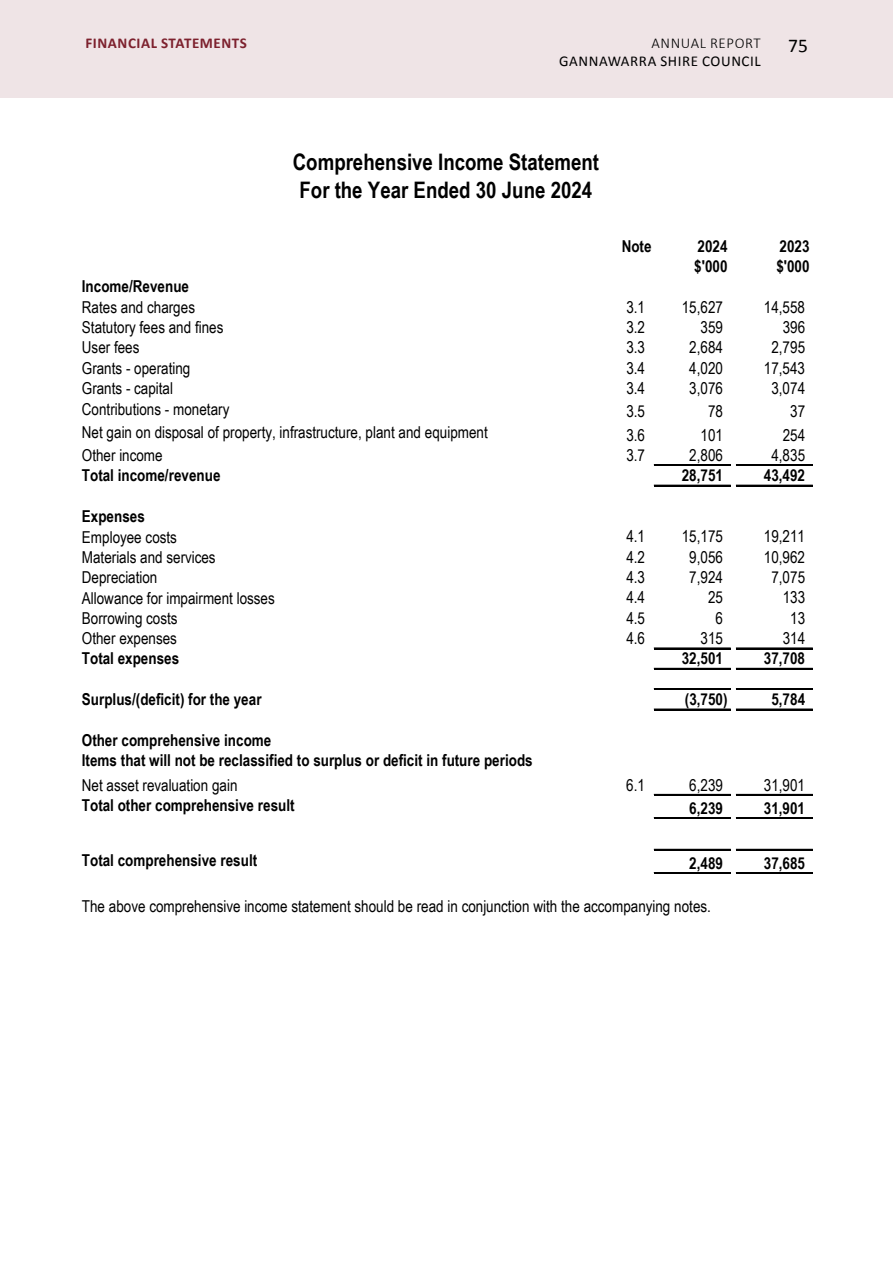
<style>
.page{position:relative;width:893px;height:1263px;background:#fff}
.page>*{position:absolute;margin:0;border:0;box-sizing:border-box;transform-origin:0 0}
.t1{font:700 22.8px/28.8px "Arial Narrow";color:#000}
.t2{font:19.5px "Calibri";color:#000}
.t3{font:16.35px "Arial Narrow";color:#000}
.t4{font:700 16.35px/20.4px "Arial Narrow";color:#000}
.t5{font:15px "Calibri";letter-spacing:.04em;color:#000}
.t6{font:700 15px "Calibri";letter-spacing:.04em;color:#7d212e}
.t7{font:300 15px "Calibri";letter-spacing:.04em;color:#000}
</style>
<div class="page">
<div style="left:0;top:0;width:893px;height:98px;background:#efe4e6"></div>
<hr style="left:0;top:0;width:1px;height:98px;background:#7d212e">
<hr style="left:654px;top:464px;width:76px;height:1px;background:#000">
<hr style="left:654px;top:465px;width:76px;height:1px;background:#000">
<hr style="left:654px;top:485px;width:76px;height:1px;background:#000">
<hr style="left:654px;top:648px;width:76px;height:1px;background:#000">
<hr style="left:654px;top:668px;width:76px;height:1px;background:#000">
<hr style="left:654px;top:688px;width:76px;height:1px;background:#000">
<hr style="left:654px;top:689px;width:76px;height:1px;background:#000">
<hr style="left:654px;top:709px;width:76px;height:1px;background:#000">
<hr style="left:654px;top:794px;width:76px;height:2px;background:#000">
<hr style="left:654px;top:817px;width:76px;height:2px;background:#000">
<hr style="left:654px;top:849px;width:76px;height:1px;background:#000">
<hr style="left:654px;top:872px;width:76px;height:2px;background:#000">
<hr style="left:736px;top:464px;width:76px;height:1px;background:#000">
<hr style="left:736px;top:465px;width:76px;height:1px;background:#000">
<hr style="left:736px;top:485px;width:76px;height:1px;background:#000">
<hr style="left:736px;top:648px;width:76px;height:1px;background:#000">
<hr style="left:736px;top:668px;width:76px;height:1px;background:#000">
<hr style="left:736px;top:688px;width:76px;height:1px;background:#000">
<hr style="left:736px;top:689px;width:76px;height:1px;background:#000">
<hr style="left:736px;top:709px;width:76px;height:1px;background:#000">
<hr style="left:736px;top:794px;width:76px;height:2px;background:#000">
<hr style="left:736px;top:817px;width:76px;height:2px;background:#000">
<hr style="left:736px;top:849px;width:76px;height:1px;background:#000">
<hr style="left:736px;top:872px;width:76px;height:2px;background:#000">
<p class="t7" style="left:652px;top:34px;width:111px">ANNUAL REPORT</p>
<p class="t5" style="left:559px;top:52px;width:203px">GANNAWARRA SHIRE COUNCIL</p>
<p class="t6" style="left:85px;top:34px;width:163px">FINANCIAL STATEMENTS</p>
<p class="t2" style="left:788px;top:33px;width:21px">75</p>
<h1 class="t1" style="left:293px;top:146px;width:308px">Comprehensive Income Statement<br>For the Year Ended 30 June 2024</h1>
<p class="t4" style="left:622px;top:235px;width:31px">Note</p>
<p class="t4" style="left:697px;top:235px;width:32px">2024</p>
<p class="t4" style="left:780px;top:235px;width:32px">2023</p>
<p class="t4" style="left:694px;top:255px;width:35px">$'000</p>
<p class="t4" style="left:776px;top:255px;width:35px">$'000</p>
<p class="t4" style="left:82px;top:275px;width:109px">Income/Revenue</p>
<p class="t3" style="left:82px;top:295px;width:115px">Rates and charges</p>
<p class="t3" style="left:626px;top:295px;width:20px">3.1</p>
<p class="t3" style="left:682px;top:295px;width:43px">15,627</p>
<p class="t3" style="left:764px;top:295px;width:43px">14,558</p>
<p class="t3" style="left:82px;top:315px;width:143px">Statutory fees and fines</p>
<p class="t3" style="left:626px;top:315px;width:20px">3.2</p>
<p class="t3" style="left:701px;top:315px;width:24px">359</p>
<p class="t3" style="left:783px;top:315px;width:24px">396</p>
<p class="t3" style="left:82px;top:336px;width:59px">User fees</p>
<p class="t3" style="left:626px;top:336px;width:20px">3.3</p>
<p class="t3" style="left:689px;top:336px;width:35px">2,684</p>
<p class="t3" style="left:771px;top:336px;width:35px">2,795</p>
<p class="t3" style="left:82px;top:356px;width:110px">Grants - operating</p>
<p class="t3" style="left:626px;top:356px;width:20px">3.4</p>
<p class="t3" style="left:689px;top:356px;width:35px">4,020</p>
<p class="t3" style="left:764px;top:356px;width:43px">17,543</p>
<p class="t3" style="left:82px;top:376px;width:93px">Grants - capital</p>
<p class="t3" style="left:626px;top:376px;width:20px">3.4</p>
<p class="t3" style="left:689px;top:376px;width:35px">3,076</p>
<p class="t3" style="left:771px;top:376px;width:35px">3,074</p>
<p class="t3" style="left:82px;top:397px;width:149px">Contributions - monetary</p>
<p class="t3" style="left:626px;top:399px;width:20px">3.5</p>
<p class="t3" style="left:708px;top:399px;width:17px">78</p>
<p class="t3" style="left:790px;top:399px;width:17px">37</p>
<p class="t3" style="left:82px;top:420px;width:407px">Net gain on disposal of property, infrastructure, plant and equipment</p>
<p class="t3" style="left:626px;top:423px;width:20px">3.6</p>
<p class="t3" style="left:701px;top:423px;width:24px">101</p>
<p class="t3" style="left:783px;top:423px;width:24px">254</p>
<p class="t3" style="left:82px;top:443px;width:82px">Other income</p>
<p class="t3" style="left:626px;top:443px;width:20px">3.7</p>
<p class="t3" style="left:689px;top:443px;width:35px">2,806</p>
<p class="t3" style="left:771px;top:443px;width:35px">4,835</p>
<p class="t4" style="left:82px;top:464px;width:140px">Total income/revenue</p>
<p class="t4" style="left:682px;top:464px;width:43px">28,751</p>
<p class="t4" style="left:764px;top:464px;width:43px">43,492</p>
<p class="t4" style="left:82px;top:505px;width:65px">Expenses</p>
<p class="t3" style="left:82px;top:525px;width:97px">Employee costs</p>
<p class="t3" style="left:626px;top:525px;width:20px">4.1</p>
<p class="t3" style="left:682px;top:525px;width:43px">15,175</p>
<p class="t3" style="left:764px;top:525px;width:43px">19,211</p>
<p class="t3" style="left:82px;top:545px;width:135px">Materials and services</p>
<p class="t3" style="left:626px;top:545px;width:20px">4.2</p>
<p class="t3" style="left:689px;top:545px;width:35px">9,056</p>
<p class="t3" style="left:764px;top:545px;width:43px">10,962</p>
<p class="t3" style="left:82px;top:565px;width:77px">Depreciation</p>
<p class="t3" style="left:626px;top:565px;width:20px">4.3</p>
<p class="t3" style="left:689px;top:565px;width:35px">7,924</p>
<p class="t3" style="left:771px;top:565px;width:35px">7,075</p>
<p class="t3" style="left:82px;top:586px;width:194px">Allowance for impairment losses</p>
<p class="t3" style="left:626px;top:586px;width:20px">4.4</p>
<p class="t3" style="left:708px;top:586px;width:17px">25</p>
<p class="t3" style="left:783px;top:586px;width:24px">133</p>
<p class="t3" style="left:82px;top:606px;width:97px">Borrowing costs</p>
<p class="t3" style="left:626px;top:606px;width:20px">4.5</p>
<p class="t3" style="left:716px;top:606px;width:9px">6</p>
<p class="t3" style="left:790px;top:606px;width:17px">13</p>
<p class="t3" style="left:82px;top:626px;width:97px">Other expenses</p>
<p class="t3" style="left:626px;top:626px;width:20px">4.6</p>
<p class="t3" style="left:701px;top:626px;width:24px">315</p>
<p class="t3" style="left:783px;top:626px;width:24px">314</p>
<p class="t4" style="left:82px;top:648px;width:99px">Total expenses</p>
<p class="t4" style="left:682px;top:648px;width:43px">32,501</p>
<p class="t4" style="left:764px;top:648px;width:43px">37,708</p>
<p class="t4" style="left:82px;top:688px;width:181px">Surplus/(deficit) for the year</p>
<p class="t4" style="left:685px;top:688px;width:44px">(3,750)</p>
<p class="t4" style="left:771px;top:688px;width:35px">5,784</p>
<p class="t4" style="left:82px;top:729px;width:452px">Other comprehensive income<br>Items that will not be reclassified to surplus or deficit in future periods</p>
<p class="t3" style="left:82px;top:773px;width:157px">Net asset revaluation gain</p>
<p class="t3" style="left:626px;top:773px;width:20px">6.1</p>
<p class="t3" style="left:689px;top:773px;width:35px">6,239</p>
<p class="t3" style="left:764px;top:773px;width:43px">31,901</p>
<p class="t4" style="left:82px;top:794px;width:214px">Total other comprehensive result</p>
<p class="t4" style="left:689px;top:797px;width:35px">6,239</p>
<p class="t4" style="left:764px;top:797px;width:43px">31,901</p>
<p class="t4" style="left:82px;top:849px;width:177px">Total comprehensive result</p>
<p class="t4" style="left:689px;top:852px;width:35px">2,489</p>
<p class="t4" style="left:764px;top:852px;width:43px">37,685</p>
<p class="t3" style="left:82px;top:895px;width:631px">The above comprehensive income statement should be read in conjunction with the accompanying notes.</p>
</div>
